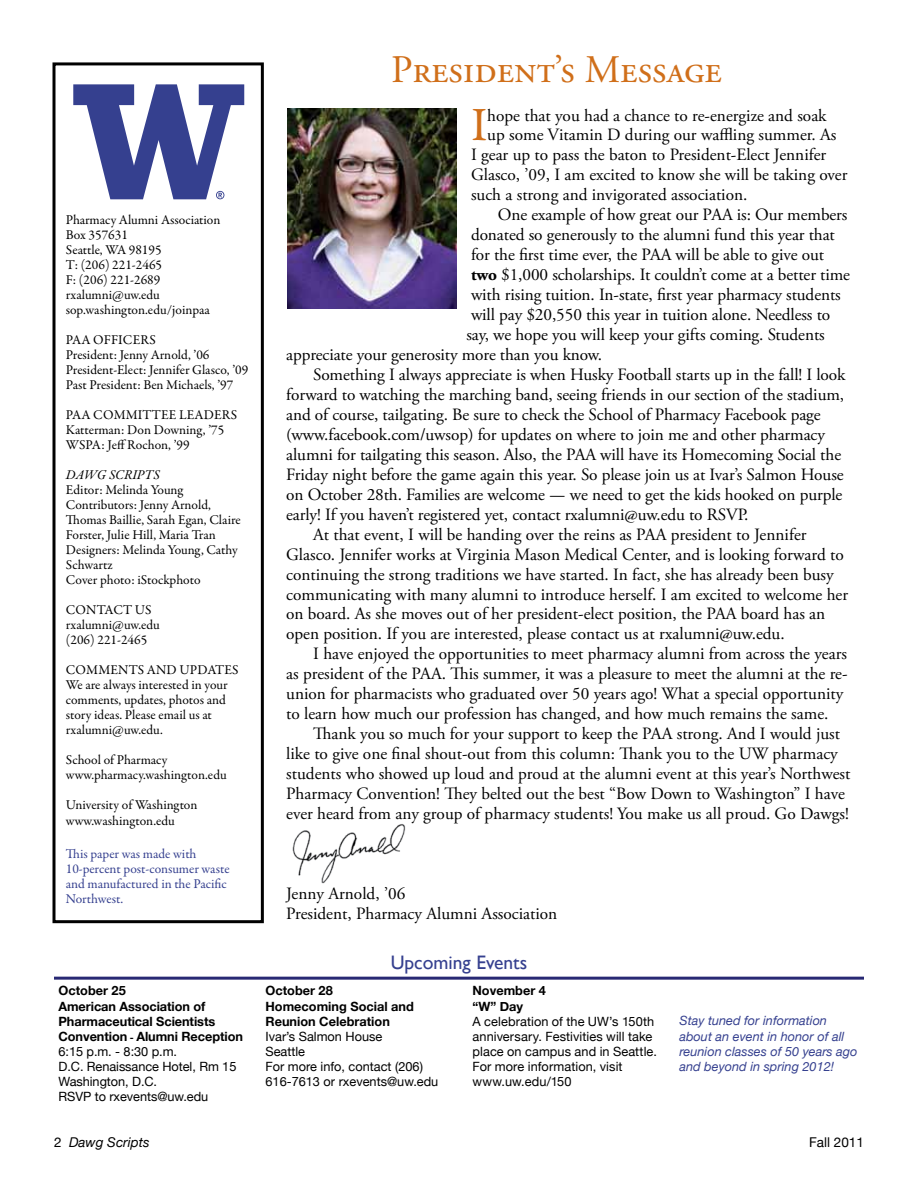
<style>
.page{position:relative;width:918px;height:1188px;background:#fff}
.page>*{position:absolute;margin:0;border:0;box-sizing:border-box;transform-origin:0 0}
.t1{font:48px "Garamond Premr Pro";color:#d06f1a}
.t2{font:39px "Adobe Garamond Pro";letter-spacing:.02em;color:#d06f1a}
.t3{font:19.5px "Gill Sans";color:#35408f}
.t4{font:17.25px/20px "Adobe Garamond Pro";color:#000}
.t5{font:13.5px/15px "Garamond Premr Pro";color:#000}
.t6{font:13.5px/15px "Garamond Premr Pro";letter-spacing:-.005em;color:#35408f}
.t7{font:italic 13.5px "Helvetica Neue";color:#000}
.t8{font:italic 13.5px "Garamond Premr Pro";letter-spacing:-.005em;color:#000}
.t9{font:13.5px "Helvetica Neue";color:#000}
.t10{font:700 12.75px/15.1px "Helvetica Neue";letter-spacing:-.005em;color:#000}
.t11{font:12.75px/15.1px "Helvetica Neue";letter-spacing:.005em;color:#000}
.t12{font:italic 12.75px/15.1px "Helvetica Neue";color:#35408f}
.s1{font-weight:700}
.s2{font-family:"Garamond Premr Pro"}
.s3{font-size:9.75px}
.s4{font-weight:400}
.s5{font-style:normal}
</style>
<div class="page">
<div style="left:52px;top:62px;width:212px;height:861px;border:3px solid #000"></div>
<svg style="left:73px;top:84px;width:171px;height:115px"></svg>
<img style="left:287px;top:108px;width:169px;height:201px">
<img style="left:292px;top:824px;width:114px;height:60px">
<hr style="left:54px;top:977px;width:810px;height:3px;background:#282974">
<p class="t5" style="left:66px;top:212px;width:156px">Pharmacy Alumni Association<br>Box 357631<br>Seattle, WA 98195<br>T: (206) 221-2465<br>F: (206) 221-2689 rxalumni@uw.edu sop.washington.edu/joinpaa</p>
<p class="t5" style="left:66px;top:332px;width:184px">PAA OFFICERS<br>President: Jenny Arnold, ’06<br>President-Elect: Jennifer Glasco, ’09<br>Past President: Ben Michaels, ’97</p>
<p class="t5" style="left:66px;top:407px;width:173px">PAA COMMITTEE LEADERS<br>Katterman: Don Downing, ’75<br>WSPA: Jeff Rochon, ’99</p>
<p class="t8" style="left:66px;top:466px;width:95px">DAWG SCRIPTS</p>
<p class="t5" style="left:66px;top:482px;width:176px">Editor: Melinda Young<br>Contributors: Jenny Arnold,<br>Thomas Baillie, Sarah Egan, Claire<br>Forster, Julie Hill, Maria Tran<br>Designers: Melinda Young, Cathy<br>Schwartz<br>Cover photo: iStockphoto</p>
<p class="t5" style="left:66px;top:602px;width:96px">CONTACT US rxalumni@uw.edu (206) 221-2465</p>
<p class="t5" style="left:66px;top:662px;width:174px">COMMENTS AND UPDATES<br>We are always interested in your comments, updates, photos and story ideas. Please email us at rxalumni@uw.edu.</p>
<p class="t5" style="left:66px;top:752px;width:162px">School of Pharmacy www.pharmacy.washington.edu</p>
<p class="t5" style="left:66px;top:797px;width:133px;line-height:16.2px">University of Washington www.washington.edu</p>
<p class="t6" style="left:66px;top:846px;width:165px">This paper was made with<br>10-percent post-consumer waste and manufactured in the Pacific<br>Northwest.</p>
<h2 class="t2" style="left:391px;top:47px;width:332px">President’s Message</h2>
<h1 class="t1" style="left:471px;top:96px;width:18px">I</h1>
<p class="t4" style="left:487px;top:106px;width:341px">hope that you had a chance to re-energize and soak</p>
<p class="t4" style="left:487px;top:126px;width:351px">up some Vitamin D during our waffling summer. As</p>
<p class="t4" style="left:471px;top:146px;width:357px">I gear up to pass the baton to President-Elect Jennifer</p>
<p class="t4" style="left:471px;top:166px;width:378px">Glasco, ’09, I am excited to know she will be taking over</p>
<p class="t4" style="left:471px;top:186px;width:278px">such a strong and invigorated association.</p>
<p class="t4" style="left:498px;top:205px;width:351px">One example of how great our PAA is: Our members</p>
<p class="t4" style="left:471px;top:225px;width:365px">donated so generously to the alumni fund this year that</p>
<p class="t4" style="left:471px;top:245px;width:355px">for the first time ever, the PAA will be able to give out</p>
<p class="t4" style="left:471px;top:265px;width:381px"><span class="s1">two</span> $1,000 scholarships. It couldn’t come at a better time</p>
<p class="t4" style="left:471px;top:285px;width:371px">with rising tuition. In-state, first year pharmacy students</p>
<p class="t4" style="left:471px;top:305px;width:361px">will pay $20,550 this year in tuition alone. Needless to</p>
<p class="t4" style="left:466px;top:325px;width:360px">say, we hope you will keep your gifts coming. Students</p>
<p class="t4" style="left:286px;top:345px;width:318px">appreciate your generosity more than you know.</p>
<p class="t4" style="left:313px;top:365px;width:534px">Something I always appreciate is when Husky Football starts up in the fall! I look</p>
<p class="t4" style="left:286px;top:385px;width:560px">forward to watching the marching band, seeing friends in our section of the stadium,</p>
<p class="t4" style="left:286px;top:405px;width:536px">and of course, tailgating. Be sure to check the School of Pharmacy Facebook page</p>
<p class="t4" style="left:286px;top:425px;width:540px">(www.facebook.com/uwsop) for updates on where to join me and other pharmacy</p>
<p class="t4" style="left:286px;top:445px;width:556px">alumni for tailgating this season. Also, the PAA will have its Homecoming Social the</p>
<p class="t4" style="left:286px;top:465px;width:559px">Friday night before the game again this year. So please join us at Ivar’s Salmon House</p>
<p class="t4" style="left:286px;top:485px;width:558px">on October 28th. Families are welcome <span class="s2">—</span> we need to get the kids hooked on purple</p>
<p class="t4" style="left:286px;top:505px;width:464px">early! If you haven’t registered yet, contact rxalumni@uw.edu to RSVP.</p>
<p class="t4" style="left:313px;top:525px;width:495px">At that event, I will be handing over the reins as PAA president to Jennifer</p>
<p class="t4" style="left:286px;top:545px;width:559px">Glasco. Jennifer works at Virginia Mason Medical Center, and is looking forward to</p>
<p class="t4" style="left:286px;top:565px;width:549px">continuing the strong traditions we have started. In fact, she has already been busy</p>
<p class="t4" style="left:286px;top:585px;width:563px">communicating with many alumni to introduce herself. I am excited to welcome her</p>
<p class="t4" style="left:286px;top:605px;width:541px">on board. As she moves out of her president-elect position, the PAA board has an</p>
<p class="t4" style="left:286px;top:625px;width:500px">open position. If you are interested, please contact us at rxalumni@uw.edu.</p>
<p class="t4" style="left:313px;top:645px;width:535px">I have enjoyed the opportunities to meet pharmacy alumni from across the years</p>
<p class="t4" style="left:286px;top:665px;width:563px">as president of the PAA. This summer, it was a pleasure to meet the alumni at the re-</p>
<p class="t4" style="left:286px;top:684px;width:559px">union for pharmacists who graduated over 50 years ago! What a special opportunity</p>
<p class="t4" style="left:286px;top:704px;width:544px">to learn how much our profession has changed, and how much remains the same.</p>
<p class="t4" style="left:313px;top:724px;width:528px">Thank you so much for your support to keep the PAA strong. And I would just</p>
<p class="t4" style="left:286px;top:744px;width:553px">like to give one final shout-out from this column: Thank you to the UW pharmacy</p>
<p class="t4" style="left:286px;top:764px;width:566px">students who showed up loud and proud at the alumni event at this year’s Northwest</p>
<p class="t4" style="left:286px;top:784px;width:560px">Pharmacy Convention! They belted out the best “Bow Down to Washington” I have</p>
<p class="t4" style="left:286px;top:804px;width:564px">ever heard from any group of pharmacy students! You make us all proud. Go Dawgs!</p>
<p class="t4" style="left:286px;top:884px;width:273px">Jenny Arnold, ’06<br>President, Pharmacy Alumni Association</p>
<p class="t3" style="left:391px;top:951px;width:138px">Upcoming Events</p>
<p class="t10" style="left:58px;top:983px;width:186px">October 25<br>American Association of<br>Pharmaceutical Scientists<br>Convention <span class="s3">-</span> Alumni Reception<br><span class="s4">6:15 p.m. - 8:30 p.m.<br>D.C. Renaissance Hotel, Rm 15<br>Washington, D.C.<br>RSVP to rxevents@uw.edu</span></p>
<p class="t10" style="left:265px;top:983px;width:150px">October 28<br>Homecoming Social and<br>Reunion Celebration</p>
<p class="t11" style="left:265px;top:1029px;width:174px">Ivar’s Salmon House<br>Seattle<br>For more info, contact (206)<br>616-7613 or rxevents@uw.edu</p>
<p class="t10" style="left:472px;top:983px;width:75px">November 4 “W” Day</p>
<p class="t11" style="left:472px;top:1013px;width:186px">A celebration of the UW’s 150th anniversary. Festivities will take place on campus and in Seattle.<br>For more information, visit www.uw.edu/150</p>
<p class="t12" style="left:679px;top:1013px;width:180px">Stay tuned for information about an event in honor of all reunion classes of 50 years ago and beyond in spring 2012!</p>
<p class="t7" style="left:54px;top:1134px;width:97px"><span class="s5">2</span> Dawg Scripts</p>
<p class="t9" style="left:809px;top:1134px;width:56px">Fall 2011</p>
</div>
